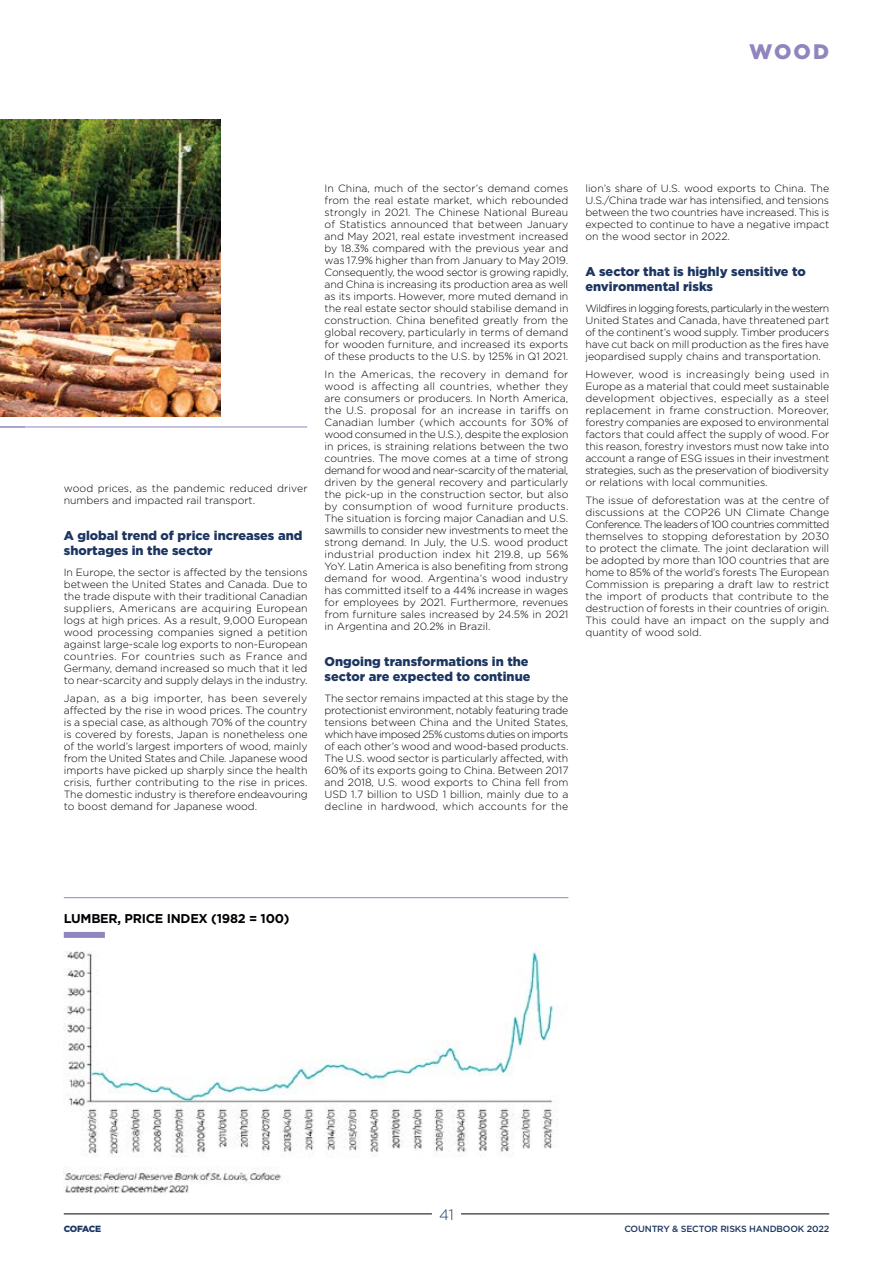
<style>
.page{position:relative;width:893px;height:1263px;background:#fff}
.page>*{position:absolute;margin:0;border:0;box-sizing:border-box;transform-origin:0 0}
.t1{font:900 21px "Gotham";color:#9185be}
.t2{font:300 15px "Gotham";color:#1d3661}
.t3{font:900 12.75px/15px "Gotham";color:#1d3661}
.t4{font:700 12.75px "Gotham";letter-spacing:-.02em;color:#000}
.t5{font:300 10.5px/12px "Gotham";color:#000;text-align:justify}
.t6{font:500 9px "Gotham";letter-spacing:-.02em;color:#1d3661}
.t7{font:900 9px "Gotham";letter-spacing:-.04em;color:#1d3661}
</style>
<div class="page">
<hr style="left:0;top:427px;width:307px;height:1px;background:#9185be">
<img style="left:0;top:119px;width:221px;height:298px">
<hr style="left:64px;top:897px;width:504px;height:1px;background:#9185be">
<div style="left:64px;top:932px;width:41px;height:6px;background:#9185be"></div>
<img style="left:64px;top:951px;width:498px;height:243px">
<hr style="left:64px;top:1213px;width:368px;height:1px;background:#000">
<hr style="left:461px;top:1213px;width:368px;height:1px;background:#000">
<h1 class="t1" style="left:749px;top:37px;width:21px">wood</h1>
<p class="t5" style="left:64px;top:482px;width:245px">wood prices, as the pandemic reduced driver numbers and impacted rail transport.</p>
<p class="t3" style="left:64px;top:528px;width:240px">A global trend of price increases and shortages in the sector</p>
<p class="t5" style="left:64px;top:566px;width:245px">In Europe, the sector is affected by the tensions between the United States and Canada. Due to the trade dispute with their traditional Canadian suppliers, Americans are acquiring European logs at high prices. As a result, 9,000 European wood processing companies signed a petition against large-scale log exports to non-European countries. For countries such as France and Germany, demand increased so much that it led to near-scarcity and supply delays in the industry.</p>
<p class="t5" style="left:64px;top:692px;width:245px">Japan, as a big importer, has been severely affected by the rise in wood prices. The country is a special case, as although 70% of the country is covered by forests, Japan is nonetheless one of the world’s largest importers of wood, mainly from the United States and Chile. Japanese wood imports have picked up sharply since the health crisis, further contributing to the rise in prices.<br>The domestic industry is therefore endeavouring to boost demand for Japanese wood.</p>
<p class="t5" style="left:325px;top:182px;width:245px">In China, much of the sector’s demand comes from the real estate market, which rebounded strongly in 2021. The Chinese National Bureau of Statistics announced that between January and May 2021, real estate investment increased by 18.3% compared with the previous year and was 17.9% higher than from January to May 2019.<br>Consequently, the wood sector is growing rapidly, and China is increasing its production area as well as its imports. However, more muted demand in the real estate sector should stabilise demand in construction. China benefited greatly from the global recovery, particularly in terms of demand for wooden furniture, and increased its exports of these products to the U.S. by 125% in Q1 2021.</p>
<p class="t5" style="left:325px;top:368px;width:245px">In the Americas, the recovery in demand for wood is affecting all countries, whether they are consumers or producers. In North America, the U.S. proposal for an increase in tariffs on Canadian lumber (which accounts for 30% of wood consumed in the U.S.), despite the explosion in prices, is straining relations between the two countries. The move comes at a time of strong demand for wood and near-scarcity of the material, driven by the general recovery and particularly the pick-up in the construction sector, but also by consumption of wood furniture products.<br>The situation is forcing major Canadian and U.S. sawmills to consider new investments to meet the strong demand. In July, the U.S. wood product industrial production index hit 219.8, up 56% YoY. Latin America is also benefiting from strong demand for wood. Argentina’s wood industry has committed itself to a 44% increase in wages for employees by 2021. Furthermore, revenues from furniture sales increased by 24.5% in 2021 in Argentina and 20.2% in Brazil.</p>
<p class="t3" style="left:325px;top:654px;width:207px">Ongoing transformations in the sector are expected to continue</p>
<p class="t5" style="left:325px;top:692px;width:245px">The sector remains impacted at this stage by the protectionist environment, notably featuring trade tensions between China and the United States, which have imposed 25% customs duties on imports of each other’s wood and wood-based products.<br>The U.S. wood sector is particularly affected, with 60% of its exports going to China. Between 2017 and 2018, U.S. wood exports to China fell from USD 1.7 billion to USD 1 billion, mainly due to a decline in hardwood, which accounts for the</p>
<p class="t5" style="left:585px;top:182px;width:245px">lion’s share of U.S. wood exports to China. The U.S./China trade war has intensified, and tensions between the two countries have increased. This is expected to continue to have a negative impact on the wood sector in 2022.</p>
<p class="t3" style="left:585px;top:264px;width:222px">A sector that is highly sensitive to environmental risks</p>
<p class="t5" style="left:585px;top:302px;width:245px">Wildfires in logging forests, particularly in the western United States and Canada, have threatened part of the continent’s wood supply. Timber producers have cut back on mill production as the fires have jeopardised supply chains and transportation.</p>
<p class="t5" style="left:585px;top:368px;width:245px">However, wood is increasingly being used in Europe as a material that could meet sustainable development objectives, especially as a steel replacement in frame construction. Moreover, forestry companies are exposed to environmental factors that could affect the supply of wood. For this reason, forestry investors must now take into account a range of ESG issues in their investment strategies, such as the preservation of biodiversity or relations with local communities.</p>
<p class="t5" style="left:585px;top:494px;width:245px">The issue of deforestation was at the centre of discussions at the COP26 UN Climate Change Conference. The leaders of 100 countries committed themselves to stopping deforestation by 2030 to protect the climate. The joint declaration will be adopted by more than 100 countries that are home to 85% of the world’s forests The European Commission is preparing a draft law to restrict the import of products that contribute to the destruction of forests in their countries of origin.<br>This could have an impact on the supply and quantity of wood sold.</p>
<p class="t4" style="left:64px;top:910px;width:227px">LUMBER, PRICE INDEX (1982 = 100)</p>
<h2 class="t2" style="left:439px;top:1205px;width:16px">41</h2>
<p class="t7" style="left:64px;top:1222px;width:39px">COFACE</p>
<p class="t6" style="left:624px;top:1223px;width:206px">COUNTRY &amp; SECTOR RISKS HANDBOOK 2022</p>
</div>
